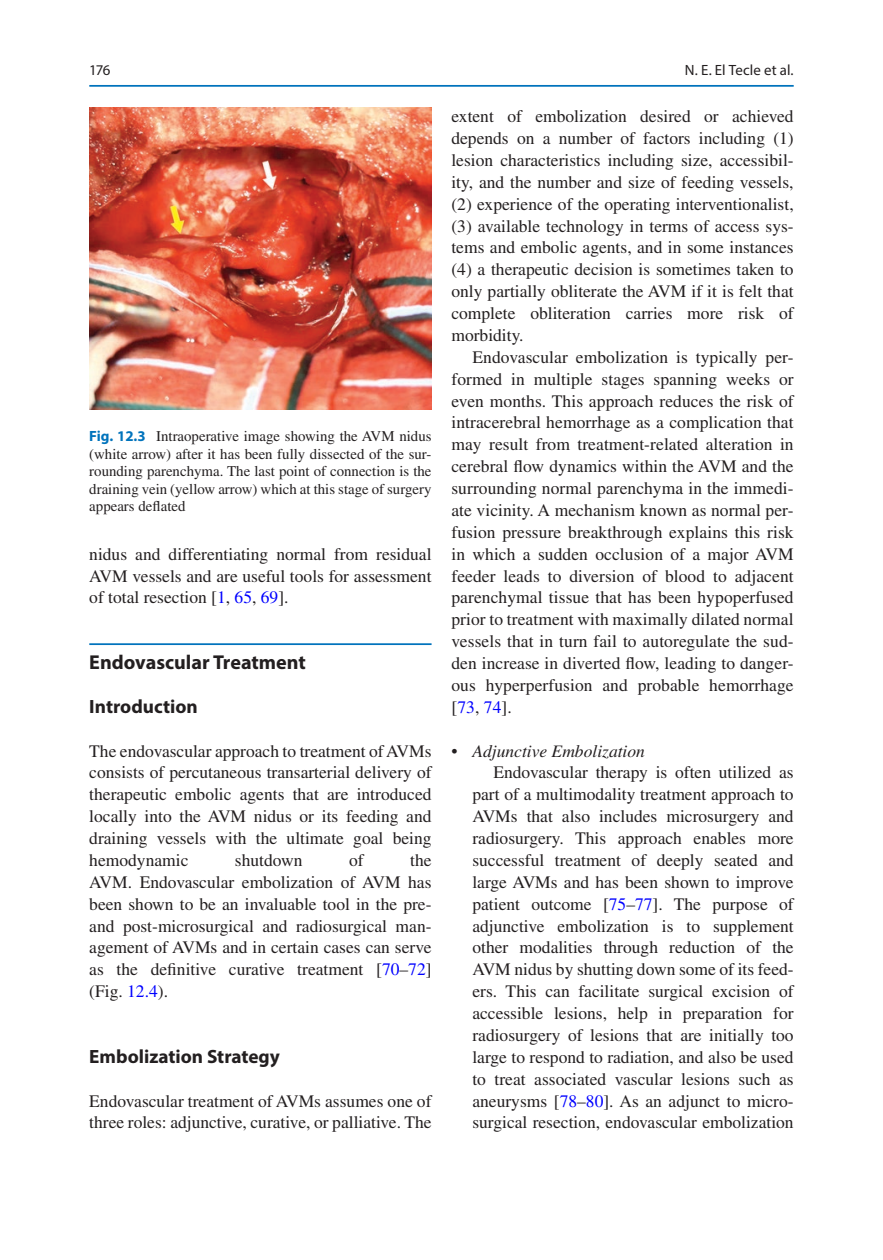
<style>
.page{position:relative;width:883px;height:1260px;background:#fff}
.page>*{position:absolute;margin:0;border:0;box-sizing:border-box;transform-origin:0 0}
.t1{font:700 20.12px "Myriad Pro";color:#231f20}
.t2{font:700 19.25px "Myriad Pro";color:#231f20}
.t3{font:17.5px/21.9px "Times LT Std";color:#231f20;text-align:justify}
.t4{font:italic 17.5px "Times LT Std";color:#231f20}
.t5{font:14.88px/17.5px "Times LT Std";color:#231f20;text-align:justify}
.t6{font:14.88px "Myriad Pro Regular 2";letter-spacing:.005em;color:#231f20}
.t7{font:14.88px "Myriad Pro";color:#231f20}
.s1{font-family:"Myriad Pro";font-weight:700;color:#0073bc}
.s2{color:#00f}
.s3{font-style:normal}
</style>
<div class="page">
<hr style="left:89px;top:643px;width:343px;height:2px;background:#0073bc">
<img style="left:89px;top:107px;width:343px;height:303px">
<hr style="left:89px;top:85px;width:705px;height:2px;background:#0073bc">
<p class="t7" style="left:89px;top:61px;width:23px">176</p>
<p class="t5" style="left:89px;top:427px;width:344px"><span class="s1">Fig. 12.3</span> Intraoperative image showing the AVM nidus (white arrow) after it has been fully dissected of the sur&shy;rounding parenchyma. The last point of connection is the draining vein (yellow arrow) which at this stage of surgery appears deflated</p>
<p class="t3" style="left:89px;top:543px;width:344px">nidus and differentiating normal from residual AVM vessels and are useful tools for assessment of total resection [<span class="s2">1</span>, <span class="s2">65</span>, <span class="s2">69</span>].</p>
<p class="t1" style="left:89px;top:649px;width:218px">Endovascular Treatment</p>
<p class="t2" style="left:89px;top:694px;width:110px">Introduction</p>
<p class="t3" style="left:89px;top:740px;width:344px">The endovascular approach to treatment of AVMs consists of percutaneous transarterial delivery of therapeutic embolic agents that are introduced locally into the AVM nidus or its feeding and draining vessels with the ultimate goal being hemodynamic</p>
<p class="t3" style="left:89px;top:849px;width:344px;text-indent:321px">the AVM. Endovascular embolization of AVM has been shown to be an invaluable tool in the pre&shy;and post-microsurgical and radiosurgical man&shy;agement of AVMs and in certain cases can serve as the definitive curative treatment [<span class="s2">70</span>–<span class="s2">72</span>] (Fig. <span class="s2">12.4</span>).</p>
<p class="t3" style="left:235px;top:849px;width:69px">shutdown</p>
<p class="t3" style="left:349px;top:849px;width:16px">of</p>
<p class="t2" style="left:89px;top:1044px;width:192px">Embolization Strategy</p>
<p class="t3" style="left:89px;top:1090px;width:344px">Endovascular treatment of AVMs assumes one of three roles: adjunctive, curative, or palliative. The</p>
<p class="t6" style="left:685px;top:61px;width:110px">N. E. El Tecle et al.</p>
<p class="t3" style="left:451px;top:105px;width:344px">extent of embolization desired or achieved depends on a number of factors including (1) lesion characteristics including size, accessibil&shy;ity, and the number and size of feeding vessels, (2) experience of the operating interventionalist, (3) available technology in terms of access sys&shy;tems and embolic agents, and in some instances (4) a therapeutic decision is sometimes taken to only partially obliterate the AVM if it is felt that complete obliteration carries more risk of morbidity.</p>
<p class="t3" style="left:451px;top:346px;width:344px;text-indent:21px">Endovascular embolization is typically per&shy;formed in multiple stages spanning weeks or even months. This approach reduces the risk of intracerebral hemorrhage as a complication that may result from treatment-related alteration in cerebral flow dynamics within the AVM and the surrounding normal parenchyma in the immedi&shy;ate vicinity. A mechanism known as normal per&shy;fusion pressure breakthrough explains this risk in which a sudden occlusion of a major AVM feeder leads to diversion of blood to adjacent parenchymal tissue that has been hypoperfused prior to treatment with maximally dilated normal vessels that in turn fail to autoregulate the sud&shy;den increase in diverted flow, leading to danger&shy;ous hyperperfusion and probable hemorrhage [<span class="s2">73</span>, <span class="s2">74</span>].</p>
<p class="t4" style="left:451px;top:741px;width:195px"><span class="s3">•</span> Adjunctive Embolization</p>
<p class="t3" style="left:493px;top:762px;width:302px">Endovascular therapy is often utilized as</p>
<p class="t3" style="left:472px;top:783px;width:323px">part of a multimodality treatment approach to</p>
<p class="t3" style="left:472px;top:805px;width:323px">AVMs that also includes microsurgery and</p>
<p class="t3" style="left:472px;top:827px;width:323px">radiosurgery. This approach enables more</p>
<p class="t3" style="left:472px;top:849px;width:323px">successful treatment of deeply seated and</p>
<p class="t3" style="left:472px;top:871px;width:323px">large AVMs and has been shown to improve</p>
<p class="t3" style="left:472px;top:893px;width:323px">patient outcome [<span class="s2">75</span>–<span class="s2">77</span>]. The purpose of</p>
<p class="t3" style="left:472px;top:915px;width:323px">adjunctive embolization is to supplement</p>
<p class="t3" style="left:472px;top:937px;width:323px">other modalities through reduction of the</p>
<p class="t3" style="left:472px;top:958px;width:323px">AVM nidus by shutting down some of its feed-</p>
<p class="t3" style="left:472px;top:980px;width:323px">ers. This can facilitate surgical excision of</p>
<p class="t3" style="left:472px;top:1002px;width:323px">accessible lesions, help in preparation for</p>
<p class="t3" style="left:472px;top:1024px;width:323px">radiosurgery of lesions that are initially too</p>
<p class="t3" style="left:472px;top:1046px;width:323px">large to respond to radiation, and also be used</p>
<p class="t3" style="left:472px;top:1068px;width:323px">to treat associated vascular lesions such as</p>
<p class="t3" style="left:472px;top:1090px;width:323px">aneurysms [<span class="s2">78</span>–<span class="s2">80</span>]. As an adjunct to micro-</p>
<p class="t3" style="left:472px;top:1112px;width:323px">surgical resection, endovascular embolization</p>
</div>
